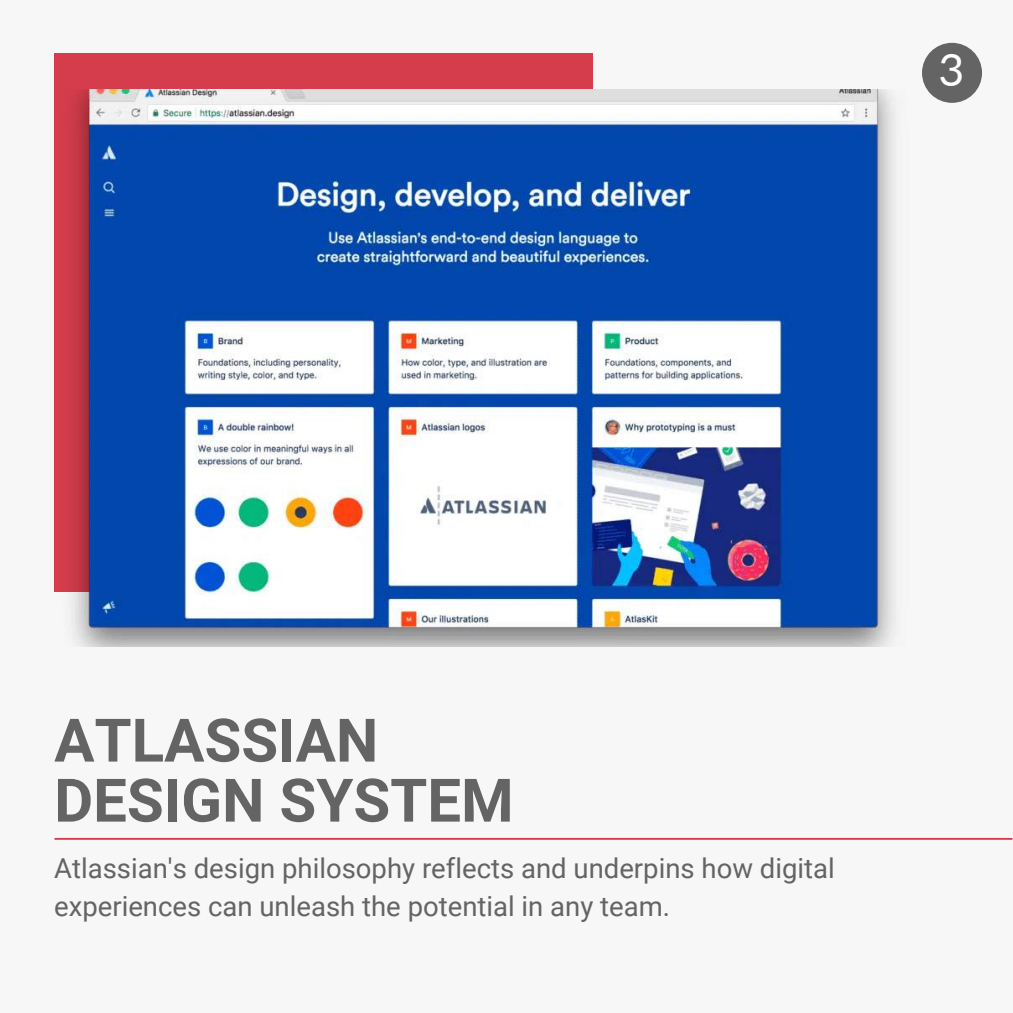
<style>
.page{position:relative;width:1013px;height:1013px;background:#fff}
.page>*{position:absolute;margin:0;border:0;box-sizing:border-box;transform-origin:0 0}
.t1{font:700 60px/60px "Roboto";color:#646464}
.t2{font:44.62px "Lato";color:#fff}
.t3{font:27.5px/38.5px "Roboto";color:#646464}
</style>
<div class="page">
<div style="left:0;top:0;width:1012px;height:1012px;background:#f7f7f7"></div>
<div style="left:54px;top:53px;width:538px;height:538px;background:#d63d4c"></div>
<img style="left:54px;top:90px;width:841px;height:556px">
<hr style="left:55px;top:838px;width:956px;height:1px;background:#d63d4c">
<div style="left:922px;top:43px;width:60px;height:60px;background:#646464;border-radius:50%"></div>
<h2 class="t2" style="left:938px;top:42px;width:27px">3</h2>
<h1 class="t1" style="left:54px;top:711px;width:461px">ATLASSIAN<br>DESIGN SYSTEM</h1>
<p class="t3" style="left:54px;top:849px;width:782px">Atlassian's design philosophy reflects and underpins how digital experiences can unleash the potential in any team.</p>
</div>
